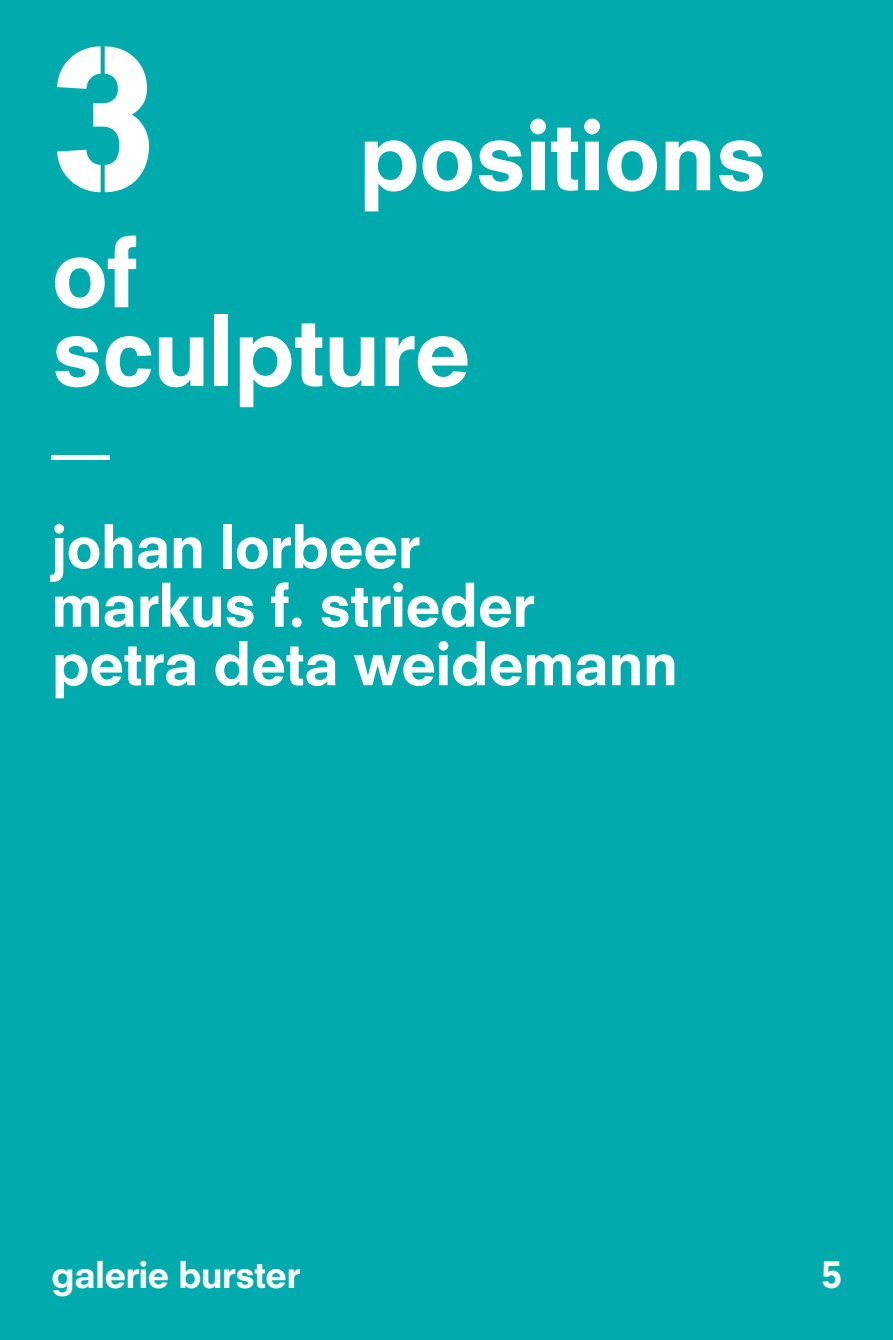
<style>
.page{position:relative;width:893px;height:1340px;background:#fff}
.page>*{position:absolute;margin:0;border:0;box-sizing:border-box;transform-origin:0 0}
.t1{font:202.5px "Cargo";color:#fff}
.t2{font:800 94.5px/78.8px "Neuzeit SLT Std";letter-spacing:-.02em;color:#fff}
.t3{font:800 58.5px/58.5px "Neuzeit SLT Std";letter-spacing:-.02em;color:#fff}
.t4{font:58.5px "Neuzeit SLT Std";color:#fff}
.t5{font:800 36px "Neuzeit SLT Std";letter-spacing:-.025em;color:#fff}
</style>
<div class="page">
<div style="left:0;top:0;width:893px;height:1339px;background:#00aaad"></div>
<h1 class="t1" style="left:51px;top:-11px;width:108px">3</h1>
<h2 class="t2" style="left:357px;top:115px;width:411px">positions</h2>
<h2 class="t2" style="left:51px;top:232px;width:422px">of sculpture</h2>
<p class="t4" style="left:51px;top:416px;width:60px">—</p>
<p class="t3" style="left:51px;top:517px;width:629px">johan lorbeer<br>markus f. strieder petra deta weidemann</p>
<p class="t5" style="left:51px;top:1252px;width:251px">galerie burster</p>
<p class="t5" style="left:822px;top:1252px;width:22px">5</p>
</div>
